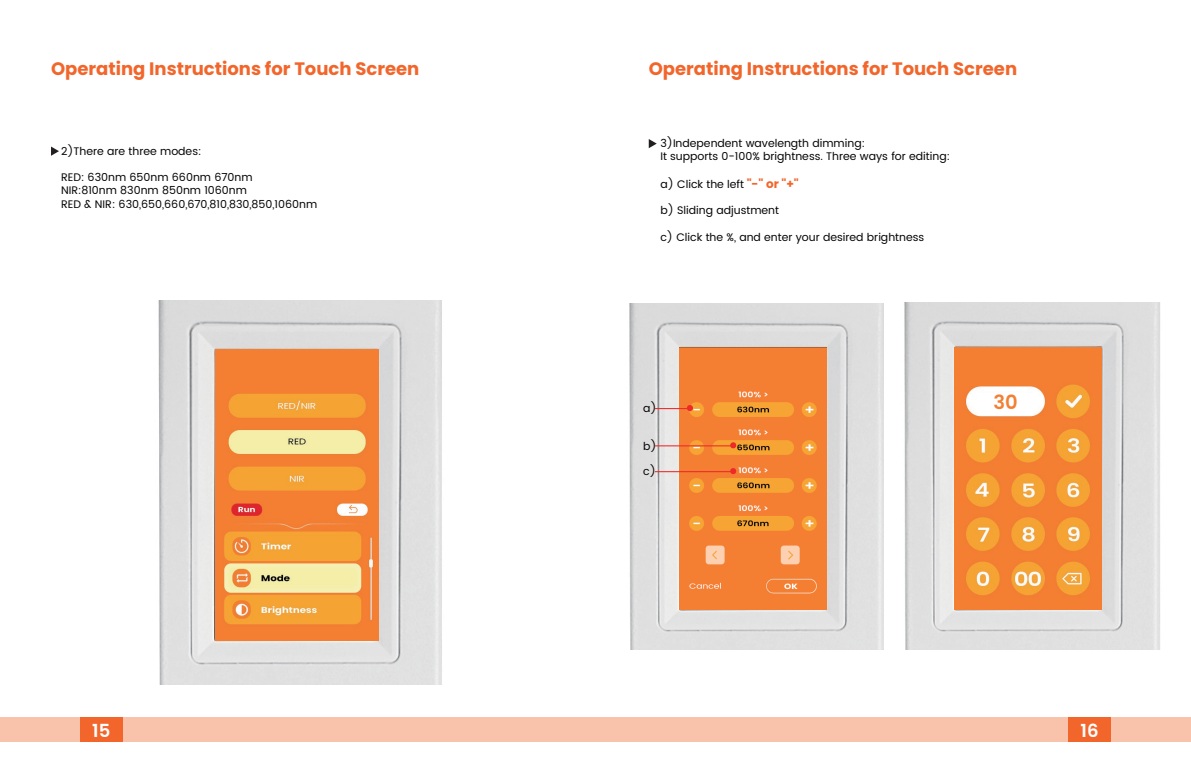
<style>
.page{position:relative;width:1191px;height:766px;background:#fff}
.page>*{position:absolute;margin:0;border:0;box-sizing:border-box;transform-origin:0 0}
.t1{font:600 19.5px "Poppins";color:#f47f33}
.t2{font:700 18px "Poppins";color:#f2662c}
.t3{font:600 18px "Poppins";color:#fff}
.t4{font:10.95px/13.2px "Poppins";color:#030303}
.s1{font-weight:700;font-size:12px;color:#f2662c}
</style>
<div class="page">
<div style="left:0;top:717px;width:1191px;height:25px;background:#f9c2ab"></div>
<div style="left:80px;top:717px;width:43px;height:25px;background:#f2662c"></div>
<div style="left:1068px;top:717px;width:43px;height:25px;background:#f2662c"></div>
<svg style="left:649px;top:139px;width:8px;height:9px"></svg>
<svg style="left:51px;top:146px;width:8px;height:10px"></svg>
<img style="left:158px;top:300px;width:284px;height:384px">
<img style="left:215px;top:349px;width:163px;height:291px">
<div style="left:226px;top:358px;width:142px;height:29px;background:#f47f33"></div>
<img style="left:629px;top:303px;width:255px;height:345px">
<img style="left:679px;top:347px;width:147px;height:262px">
<div style="left:691px;top:355px;width:123px;height:25px;background:#f47f33"></div>
<img style="left:904px;top:302px;width:256px;height:347px">
<img style="left:954px;top:347px;width:147px;height:262px">
<div style="left:964px;top:354px;width:125px;height:27px;background:#f47f33"></div>
<div style="left:976px;top:393px;width:58px;height:17px;background:#fff"></div>
<svg style="left:686px;top:404px;width:7px;height:7px"></svg>
<hr style="left:655px;top:408px;width:34px;height:1px;background:#ee2928">
<svg style="left:730px;top:442px;width:6px;height:6px"></svg>
<hr style="left:655px;top:445px;width:81px;height:1px;background:#ee2928">
<svg style="left:730px;top:467px;width:6px;height:7px"></svg>
<hr style="left:655px;top:471px;width:81px;height:1px;background:#ee2928">
<h2 class="t2" style="left:51px;top:58px;width:370px">Operating Instructions for Touch Screen</h2>
<h2 class="t2" style="left:649px;top:58px;width:370px">Operating Instructions for Touch Screen</h2>
<p class="t4" style="left:61px;top:145px;width:142px">2)There are three modes:</p>
<p class="t4" style="left:61px;top:171px;width:258px">RED: 630nm 650nm 660nm 670nm<br>NIR:810nm 830nm 850nm 1060nm<br>RED &amp; NIR: 630,650,660,670,810,830,850,1060nm</p>
<p class="t4" style="left:660px;top:137px;width:291px">3)Independent wavelength dimming:<br>It supports 0-100% brightness. Three ways for editing:</p>
<p class="t4" style="left:660px;top:178px;width:140px">a) Click the left <span class="s1">"-" or "+"</span></p>
<p class="t4" style="left:660px;top:204px;width:120px">b) Sliding adjustment</p>
<p class="t4" style="left:660px;top:230px;width:265px">c) Click the %, and enter your desired brightness</p>
<p class="t4" style="left:643px;top:402px;width:15px">a)</p>
<h1 class="t1" style="left:993px;top:390px;width:26px">30</h1>
<p class="t4" style="left:643px;top:439px;width:15px">b)</p>
<p class="t4" style="left:643px;top:465px;width:14px">c)</p>
<h2 class="t3" style="left:92px;top:719px;width:20px">15</h2>
<h2 class="t3" style="left:1080px;top:719px;width:20px">16</h2>
</div>
